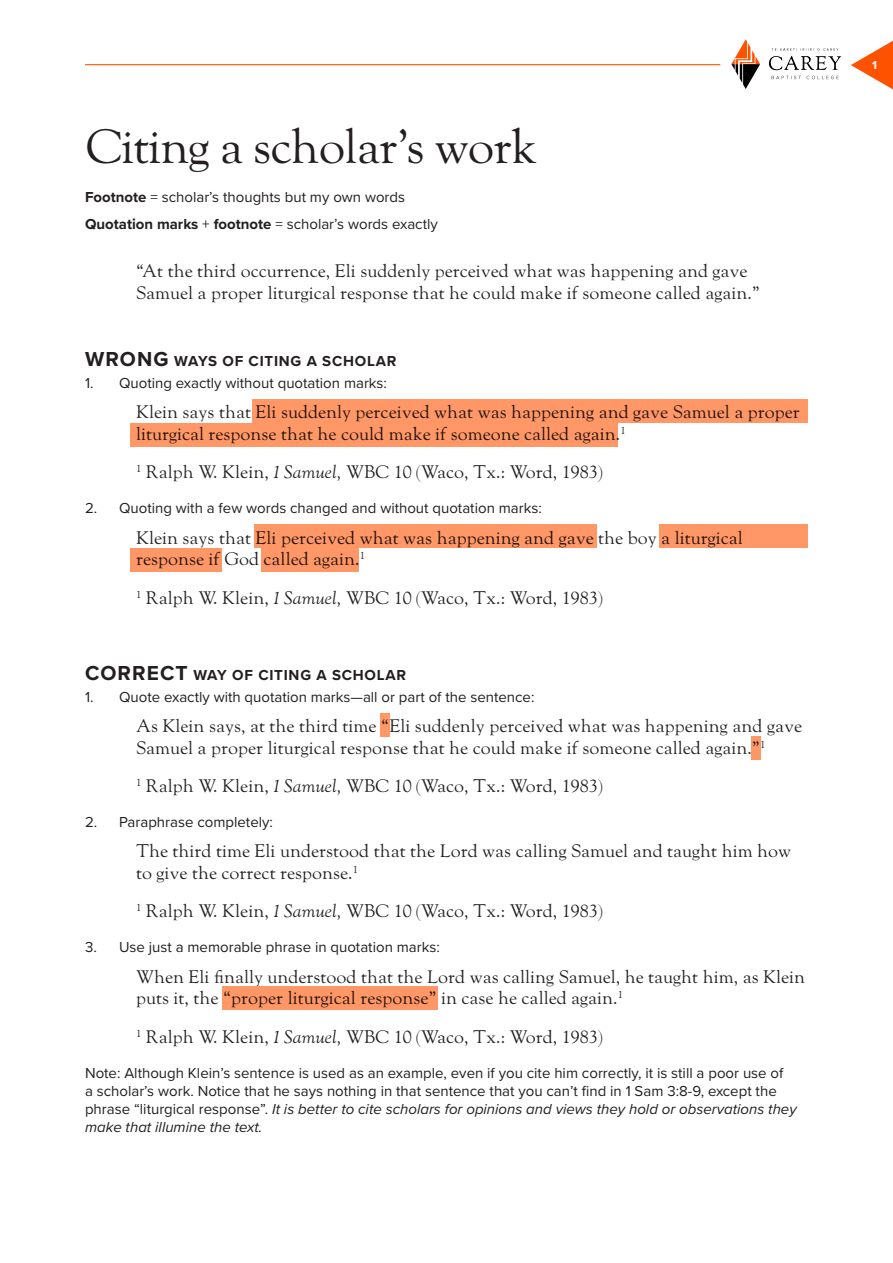
<style>
.page{position:relative;width:893px;height:1263px;background:#fff}
.page>*{position:absolute;margin:0;border:0;box-sizing:border-box;transform-origin:0 0}
.t1{font:48px "LTC Goudy Oldstyle Pro";letter-spacing:-.025em;color:#231f20}
.t2{font:18px/21.6px "LTC Goudy Oldstyle Pro";color:#231f20}
.t3{font:15px/18px "Proxima Nova";color:#231f20}
.t4{font:700 15px "Proxima Nova";letter-spacing:.05em;color:#231f20}
.t5{font:700 12px "Proxima Nova";color:#fff}
.s1{font-weight:700}
.s2{font-size:21px}
.s3{font-style:italic}
</style>
<div class="page">
<svg style="left:851px;top:40px;width:42px;height:50px"></svg>
<hr style="left:85px;top:64px;width:635px;height:1px;background:#ff5200">
<svg style="left:772px;top:76px;width:29px;height:3px"></svg>
<svg style="left:807px;top:76px;width:31px;height:3px"></svg>
<svg style="left:731px;top:39px;width:29px;height:50px"></svg>
<svg style="left:769px;top:48px;width:72px;height:22px"></svg>
<div style="left:253px;top:399px;width:555px;height:24px;background:#ff9766"></div>
<div style="left:255px;top:524px;width:342px;height:24px;background:#ff9766"></div>
<div style="left:222px;top:986px;width:216px;height:24px;background:#ff9766"></div>
<div style="left:381px;top:713px;width:9px;height:24px;background:#ff9766"></div>
<div style="left:751px;top:736px;width:10px;height:24px;background:#ff9766"></div>
<div style="left:130px;top:548px;width:92px;height:24px;background:#ff9766"></div>
<div style="left:261px;top:548px;width:98px;height:24px;background:#ff9766"></div>
<div style="left:660px;top:524px;width:148px;height:24px;background:#ff9766"></div>
<div style="left:130px;top:423px;width:488px;height:24px;background:#ff9766"></div>
<h1 class="t1" style="left:85px;top:119px;width:454px">Citing a scholar’s work</h1>
<p class="t3" style="left:85px;top:183px;width:354px;line-height:26.5px"><span class="s1">Footnote</span> = scholar’s thoughts but my own words<br><span class="s1">Quotation marks</span> + <span class="s1">footnote</span> = scholar’s words exactly</p>
<p class="t2" style="left:136px;top:260px;width:626px">“At the third occurrence, Eli suddenly perceived what was happening and gave<br>Samuel a proper liturgical response that he could make if someone called again.”</p>
<p class="t4" style="left:85px;top:350px;width:313px"><span class="s2">WRONG</span> WAYS OF CITING A SCHOLAR</p>
<p class="t3" style="left:85px;top:373px;width:303px">1. Quoting exactly without quotation marks:</p>
<p class="t2" style="left:136px;top:401px;width:665px">Klein says that Eli suddenly perceived what was happening and gave Samuel a proper liturgical response that he could make if someone called again.<sup>1</sup></p>
<p class="t2" style="left:136px;top:462px;width:468px"><sup>1</sup> Ralph W. Klein, <span class="s3">1 Samuel,</span> WBC 10 (Waco, Tx.: Word, 1983)</p>
<p class="t3" style="left:85px;top:499px;width:458px">2. Quoting with a few words changed and without quotation marks:</p>
<p class="t2" style="left:136px;top:527px;width:608px">Klein says that Eli perceived what was happening and gave the boy a liturgical response if God called again.<sup>1</sup></p>
<p class="t2" style="left:136px;top:587px;width:468px"><sup>1</sup> Ralph W. Klein, <span class="s3">1 Samuel,</span> WBC 10 (Waco, Tx.: Word, 1983)</p>
<p class="t4" style="left:85px;top:663px;width:323px"><span class="s2">CORRECT</span> WAY OF CITING A SCHOLAR</p>
<p class="t3" style="left:85px;top:687px;width:451px">1. Quote exactly with quotation marks—all or part of the sentence:</p>
<p class="t2" style="left:136px;top:715px;width:667px">As Klein says, at the third time “Eli suddenly perceived what was happening and gave<br>Samuel a proper liturgical response that he could make if someone called again.”<sup>1</sup></p>
<p class="t2" style="left:136px;top:775px;width:468px"><sup>1</sup> Ralph W. Klein, <span class="s3">1 Samuel,</span> WBC 10 (Waco, Tx.: Word, 1983)</p>
<p class="t3" style="left:85px;top:812px;width:189px">2. Paraphrase completely:</p>
<p class="t2" style="left:136px;top:840px;width:657px">The third time Eli understood that the Lord was calling Samuel and taught him how to give the correct response.<sup>1</sup></p>
<p class="t2" style="left:136px;top:901px;width:468px"><sup>1</sup> Ralph W. Klein, <span class="s3">1 Samuel,</span> WBC 10 (Waco, Tx.: Word, 1983)</p>
<p class="t3" style="left:85px;top:938px;width:356px">3. Use just a memorable phrase in quotation marks:</p>
<p class="t2" style="left:136px;top:966px;width:671px">When Eli finally understood that the Lord was calling Samuel, he taught him, as Klein puts it, the “proper liturgical response” in case he called again.<sup>1</sup></p>
<p class="t2" style="left:136px;top:1026px;width:468px"><sup>1</sup> Ralph W. Klein, <span class="s3">1 Samuel,</span> WBC 10 (Waco, Tx.: Word, 1983)</p>
<p class="t3" style="left:85px;top:1063px;width:713px">Note: Although Klein’s sentence is used as an example, even if you cite him correctly, it is still a poor use of<br>a scholar’s work. Notice that he says nothing in that sentence that you can’t find in 1 Sam 3:8-9, except the phrase “liturgical response”. <span class="s3">It is better to cite scholars for opinions and views they hold or observations they make that illumine the text.</span></p>
<p class="t5" style="left:872px;top:56px;width:6px">1</p>
</div>
